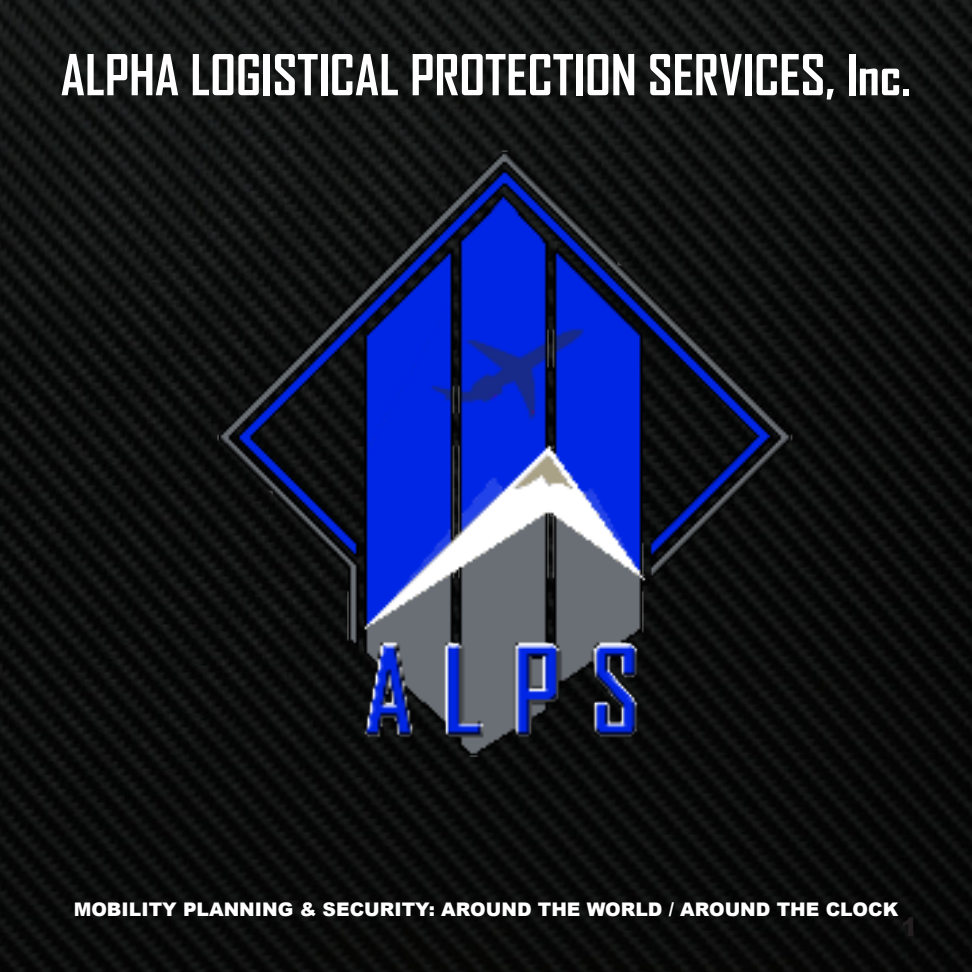
<style>
.page{position:relative;width:972px;height:972px;background:#fff}
.page>*{position:absolute;margin:0;border:0;box-sizing:border-box;transform-origin:0 0}
.t1{font:700 54px "Agency FB";color:#fff}
.t2{font:900 25.5px "Arial";color:#231f20}
.t3{font:900 18.75px "Arial";color:#fff}
</style>
<div class="page">
<img style="left:0;top:784px;width:972px;height:188px">
<img style="left:0;top:0;width:972px;height:784px">
<img style="left:158px;top:131px;width:669px;height:685px">
<p class="t1" style="left:61px;top:41px;width:852px">ALPHA LOGISTICAL PROTECTION SERVICES, Inc.</p>
<p class="t3" style="left:74px;top:896px;width:826px">MOBILITY PLANNING &amp; SECURITY: AROUND THE WORLD / AROUND THE CLOCK</p>
<h2 class="t2" style="left:901px;top:909px;width:19px">1</h2>
</div>
